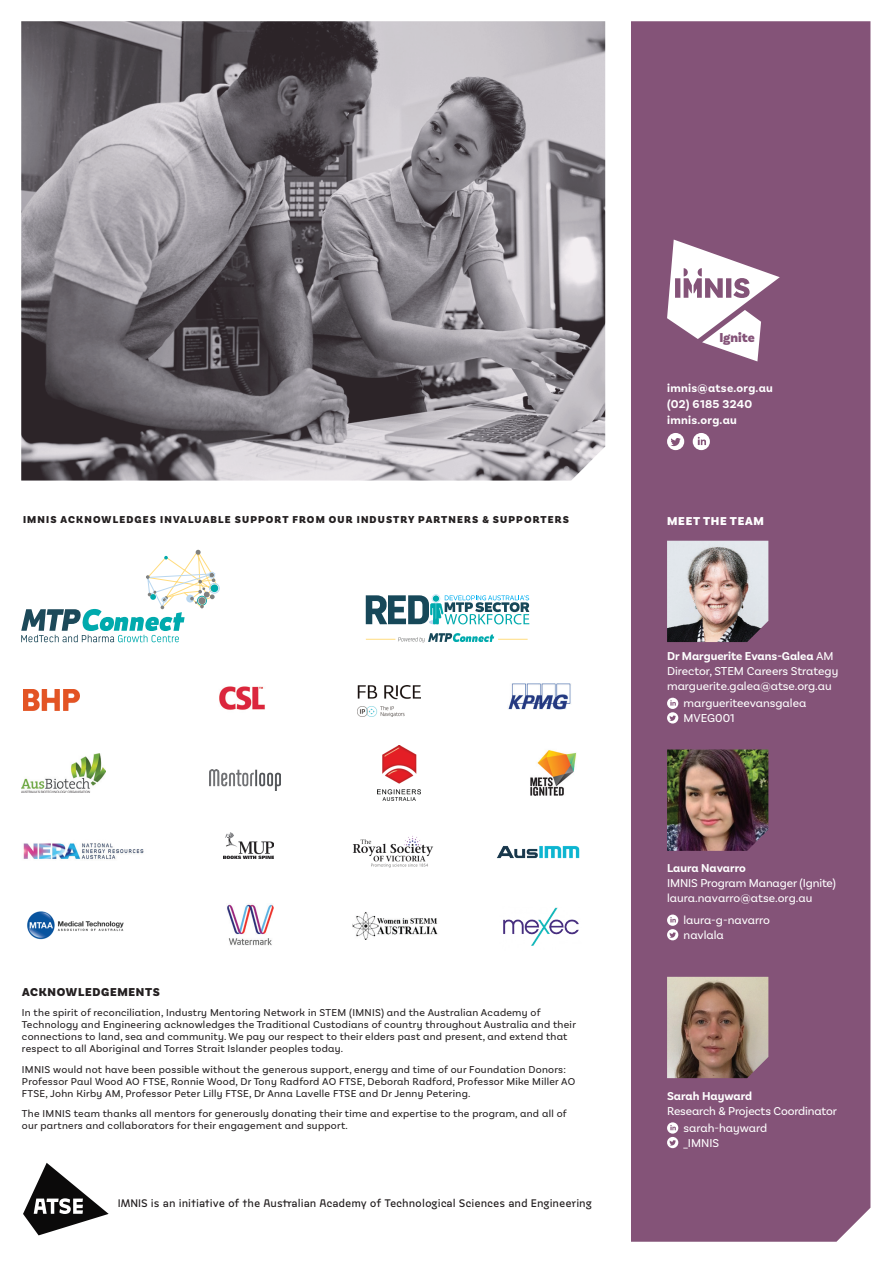
<style>
.page{position:relative;width:893px;height:1263px;background:#fff}
.page>*{position:absolute;margin:0;border:0;box-sizing:border-box;transform-origin:0 0}
.t1{font:900 13.65px "Basic Sans";color:#845378}
.t2{font:12px/15px "Basic Sans Alt";color:#fff}
.t3{font:700 12px/16.2px "Basic Sans Alt";letter-spacing:.015em;color:#fff}
.t4{font:900 12px "Basic Sans Alt";letter-spacing:.06em;color:#231f20}
.t5{font:700 12px "Basic Sans Alt";letter-spacing:-.005em;color:#fff}
.t6{font:900 12px "Basic Sans Alt";letter-spacing:.06em;color:#fff}
.t7{font:500 10.95px "Jaroslav";color:#231f20}
.t8{font:10.5px/12px "Basic Sans Alt";letter-spacing:.025em;color:#231f20}
.t9{font:900 10.5px "Basic Sans Alt";letter-spacing:.11em;color:#231f20}
.s1{font-weight:700}
</style>
<div class="page">
<div style="left:631px;top:21px;width:239px;height:1221px;background:#845378"></div>
<img style="left:667px;top:541px;width:101px;height:101px">
<svg style="left:667px;top:698px;width:11px;height:25px"></svg>
<svg style="left:667px;top:914px;width:11px;height:26px"></svg>
<img style="left:667px;top:749px;width:101px;height:102px">
<svg style="left:667px;top:1122px;width:11px;height:26px"></svg>
<img style="left:667px;top:977px;width:101px;height:101px">
<svg style="left:693px;top:433px;width:17px;height:17px"></svg>
<svg style="left:667px;top:433px;width:17px;height:17px"></svg>
<svg style="left:21px;top:21px;width:584px;height:459px;background:#888389"></svg>
<svg style="left:667px;top:240px;width:113px;height:121px"></svg>
<div style="left:209px;top:583px;width:11px;height:11px;border:1px solid #b9d8f0;border-radius:50%"></div>
<svg style="left:21px;top:550px;width:198px;height:92px"></svg>
<svg style="left:366px;top:594px;width:163px;height:30px"></svg>
<hr style="left:498px;top:639px;width:30px;height:1px;background:#ffdc7e">
<svg style="left:366px;top:633px;width:128px;height:9px"></svg>
<img style="left:21px;top:753px;width:85px;height:39px">
<img style="left:219px;top:686px;width:46px;height:24px">
<img style="left:357px;top:685px;width:63px;height:32px">
<img style="left:23px;top:689px;width:56px;height:21px">
<img style="left:209px;top:769px;width:72px;height:22px">
<img style="left:508px;top:684px;width:63px;height:25px">
<img style="left:530px;top:750px;width:47px;height:46px">
<img style="left:23px;top:843px;width:121px;height:16px">
<img style="left:377px;top:745px;width:43px;height:56px">
<img style="left:353px;top:836px;width:80px;height:31px">
<img style="left:353px;top:912px;width:85px;height:27px">
<img style="left:497px;top:846px;width:83px;height:13px">
<img style="left:503px;top:907px;width:76px;height:39px">
<img style="left:27px;top:911px;width:97px;height:29px">
<img style="left:227px;top:904px;width:46px;height:41px">
<img style="left:223px;top:832px;width:50px;height:26px">
<svg style="left:23px;top:1163px;width:86px;height:72px"></svg>
<p class="t9" style="left:23px;top:513px;width:547px">IMNIS ACKNOWLEDGES INVALUABLE SUPPORT FROM OUR INDUSTRY PARTNERS &amp; SUPPORTERS</p>
<p class="t4" style="left:22px;top:984px;width:139px">ACKNOWLEDGEMENTS</p>
<p class="t8" style="left:22px;top:1007px;width:555px">In the spirit of reconciliation, Industry Mentoring Network in STEM (IMNIS) and the Australian Academy of Technology and Engineering acknowledges the Traditional Custodians of country throughout Australia and their connections to land, sea and community. We pay our respect to their elders past and present, and extend that respect to all Aboriginal and Torres Strait Islander peoples today.</p>
<p class="t8" style="left:22px;top:1063px;width:555px">IMNIS would not have been possible without the generous support, energy and time of our Foundation Donors:<br>Professor Paul Wood AO FTSE, Ronnie Wood, Dr Tony Radford AO FTSE, Deborah Radford, Professor Mike Miller AO<br>FTSE, John Kirby AM, Professor Peter Lilly FTSE, Dr Anna Lavelle FTSE and Dr Jenny Petering.</p>
<p class="t8" style="left:22px;top:1108px;width:546px">The IMNIS team thanks all mentors for generously donating their time and expertise to the program, and all of our partners and collaborators for their engagement and support.</p>
<p class="t7" style="left:118px;top:1196px;width:476px">IMNIS is an initiative of the Australian Academy of Technological Sciences and Engineering</p>
<h1 class="t1" style="left:719px;top:330px;width:37px">Ignite</h1>
<p class="t3" style="left:667px;top:380px;width:107px">imnis@atse.org.au (02) 6185 3240 imnis.org.au</p>
<p class="t6" style="left:667px;top:513px;width:98px">MEET THE TEAM</p>
<p class="t2" style="left:667px;top:648px;width:173px"><span class="s1">Dr Marguerite Evans-Galea</span> AM<br>Director, STEM Careers Strategy marguerite.galea@atse.org.au</p>
<p class="t2" style="left:684px;top:695px;width:124px">margueriteevansgalea<br>MVEG001</p>
<p class="t5" style="left:667px;top:861px;width:80px">Laura Navarro</p>
<p class="t2" style="left:667px;top:875px;width:170px">IMNIS Program Manager (Ignite) laura.navarro@atse.org.au</p>
<p class="t2" style="left:684px;top:912px;width:88px">laura-g-navarro navlala</p>
<p class="t3" style="left:667px;top:1087px;width:87px">Sarah Hayward</p>
<p class="t2" style="left:684px;top:1102px;width:155px;line-height:17.1px;text-indent:-16px">Research &amp; Projects Coordinator sarah-hayward</p>
<p class="t2" style="left:684px;top:1135px;width:37px">_IMNIS</p>
</div>
